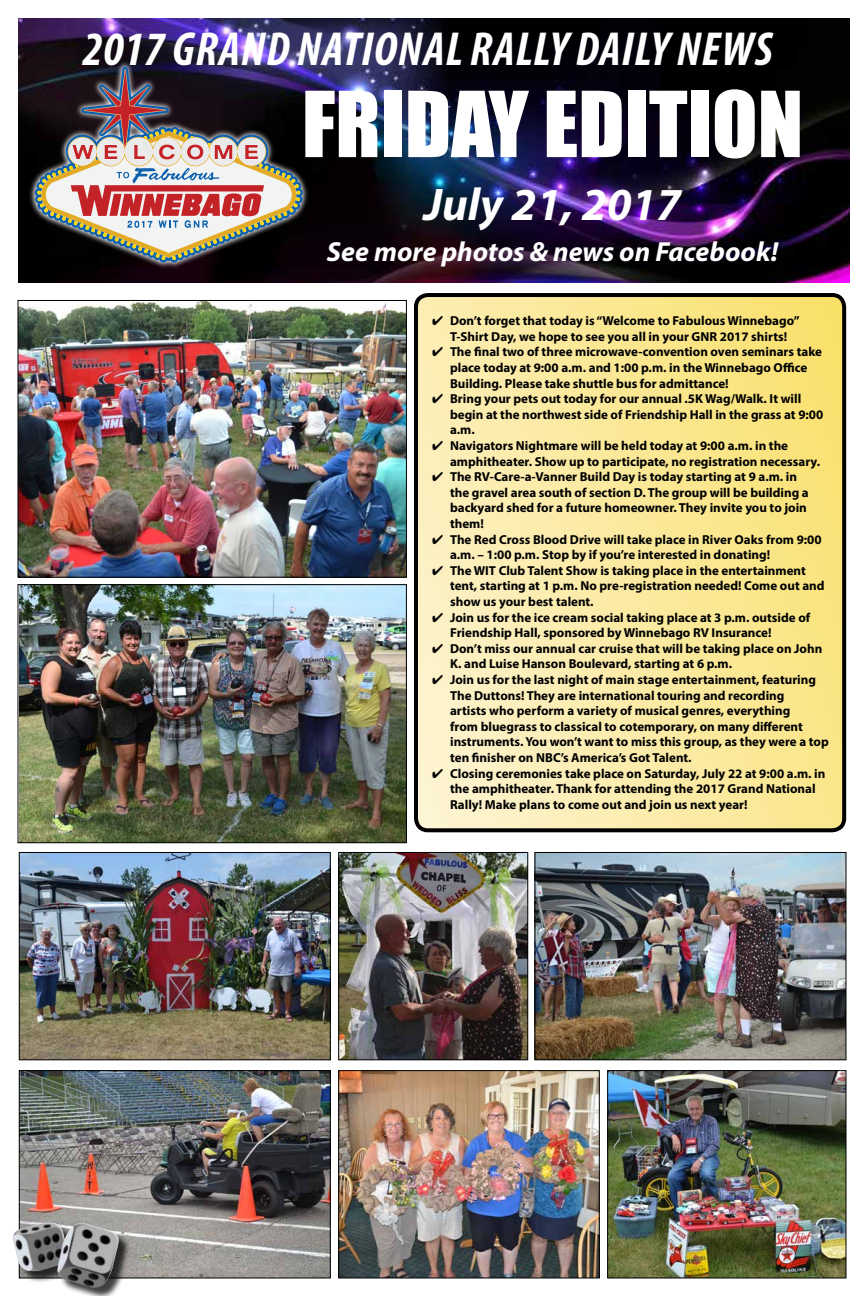
<style>
.page{position:relative;width:864px;height:1296px;background:#fff}
.page>*{position:absolute;margin:0;border:0;box-sizing:border-box;transform-origin:0 0}
.t1{font:84px "Impact";color:#fff}
.t2{font:italic 700 condensed 48px "Myriad Pro";letter-spacing:.02em;color:#fff}
.t3{font:italic 700 46px "Myriad Pro";color:#fff}
.t4{font:italic 700 27.6px "Myriad Pro";color:#fff}
.t5{font:700 13px/15.6px "Myriad Pro";color:#000}
</style>
<div class="page">
<img style="left:18px;top:18px;width:832px;height:265px">
<svg style="left:416px;top:295px;width:428px;height:535px"></svg>
<div style="left:414px;top:293px;width:432px;height:539px;border:4px solid #000;border-radius:12px"></div>
<svg style="left:28px;top:60px;width:281px;height:209px"></svg>
<svg style="left:35px;top:67px;width:268px;height:196px"></svg>
<svg style="left:37px;top:69px;width:264px;height:191px"></svg>
<img style="left:21px;top:1072px;width:308px;height:204px">
<div style="left:19px;top:1070px;width:312px;height:208px;border:1px solid #000"></div>
<img style="left:609px;top:1072px;width:235px;height:204px">
<div style="left:607px;top:1070px;width:239px;height:208px;border:1px solid #000"></div>
<img style="left:21px;top:854px;width:308px;height:204px">
<div style="left:19px;top:852px;width:312px;height:208px;border:1px solid #000"></div>
<img style="left:340px;top:1072px;width:258px;height:204px">
<div style="left:338px;top:1070px;width:262px;height:208px;border:1px solid #000"></div>
<img style="left:20px;top:586px;width:385px;height:255px">
<div style="left:18px;top:584px;width:389px;height:259px;border:1px solid #000"></div>
<img style="left:536px;top:854px;width:308px;height:204px">
<div style="left:534px;top:852px;width:312px;height:208px;border:1px solid #000"></div>
<img style="left:340px;top:854px;width:186px;height:204px">
<div style="left:338px;top:852px;width:190px;height:208px;border:1px solid #000"></div>
<img style="left:20px;top:302px;width:385px;height:274px">
<div style="left:18px;top:300px;width:389px;height:278px;border:1px solid #000"></div>
<div style="left:15px;top:1224px;width:116px;height:72px;background:#000;opacity:.75"></div>
<img style="left:13px;top:1223px;width:106px;height:65px">
<h2 class="t2" style="left:83px;top:19px;width:692px">2017 GRAND NATIONAL RALLY DAILY NEWS</h2>
<h1 class="t1" style="left:302px;top:59px;width:503px">FRIDAY EDITION</h1>
<h3 class="t3" style="left:424px;top:175px;width:259px">July 21, 2017</h3>
<h3 class="t4" style="left:327px;top:234px;width:453px">See more photos &amp; news on Facebook!</h3>
<p class="t5" style="left:432px;top:313px;width:369px;text-align:center">✔ Don’t forget that today is “Welcome to Fabulous Winnebago”<br>T-Shirt Day, we hope to see you all in your GNR 2017 shirts!</p>
<p class="t5" style="left:450px;top:344px;width:374px;text-indent:-18px">✔ The final two of three microwave-convention oven seminars take place today at 9:00 a.m. and 1:00 p.m. in the Winnebago Office<br>Building. Please take shuttle bus for admittance!</p>
<p class="t5" style="left:450px;top:391px;width:375px;text-indent:-18px">✔ Bring your pets out today for our annual .5K Wag/Walk. It will begin at the northwest side of Friendship Hall in the grass at 9:00 a.m.</p>
<p class="t5" style="left:450px;top:437px;width:372px;text-indent:-18px">✔ Navigators Nightmare will be held today at 9:00 a.m. in the amphitheater. Show up to participate, no registration necessary.</p>
<p class="t5" style="left:450px;top:469px;width:360px;text-indent:-18px">✔ The RV-Care-a-Vanner Build Day is today starting at 9 a.m. in the gravel area south of section D. The group will be building a backyard shed for a future homeowner. They invite you to join them!</p>
<p class="t5" style="left:450px;top:531px;width:373px;text-indent:-18px">✔ The Red Cross Blood Drive will take place in River Oaks from 9:00 a.m. – 1:00 p.m. Stop by if you’re interested in donating!</p>
<p class="t5" style="left:450px;top:562px;width:376px;text-indent:-18px">✔ The WIT Club Talent Show is taking place in the entertainment tent, starting at 1 p.m. No pre-registration needed! Come out and show us your best talent.</p>
<p class="t5" style="left:450px;top:609px;width:362px;text-indent:-18px">✔ Join us for the ice cream social taking place at 3 p.m. outside of<br>Friendship Hall, sponsored by Winnebago RV Insurance!</p>
<p class="t5" style="left:450px;top:640px;width:374px;text-indent:-18px">✔ Don’t miss our annual car cruise that will be taking place on John<br>K. and Luise Hanson Boulevard, starting at 6 p.m.</p>
<p class="t5" style="left:450px;top:671px;width:380px;text-indent:-18px">✔ Join us for the last night of main stage entertainment, featuring The Duttons! They are international touring and recording<br>artists who perform a variety of musical genres, everything<br>from bluegrass to classical to cotemporary, on many different instruments. You won’t want to miss this group, as they were a top ten finisher on NBC’s America’s Got Talent.</p>
<p class="t5" style="left:450px;top:765px;width:377px;text-indent:-18px">✔ Closing ceremonies take place on Saturday, July 22 at 9:00 a.m. in the amphitheater. Thank for attending the 2017 Grand National<br>Rally! Make plans to come out and join us next year!</p>
</div>
